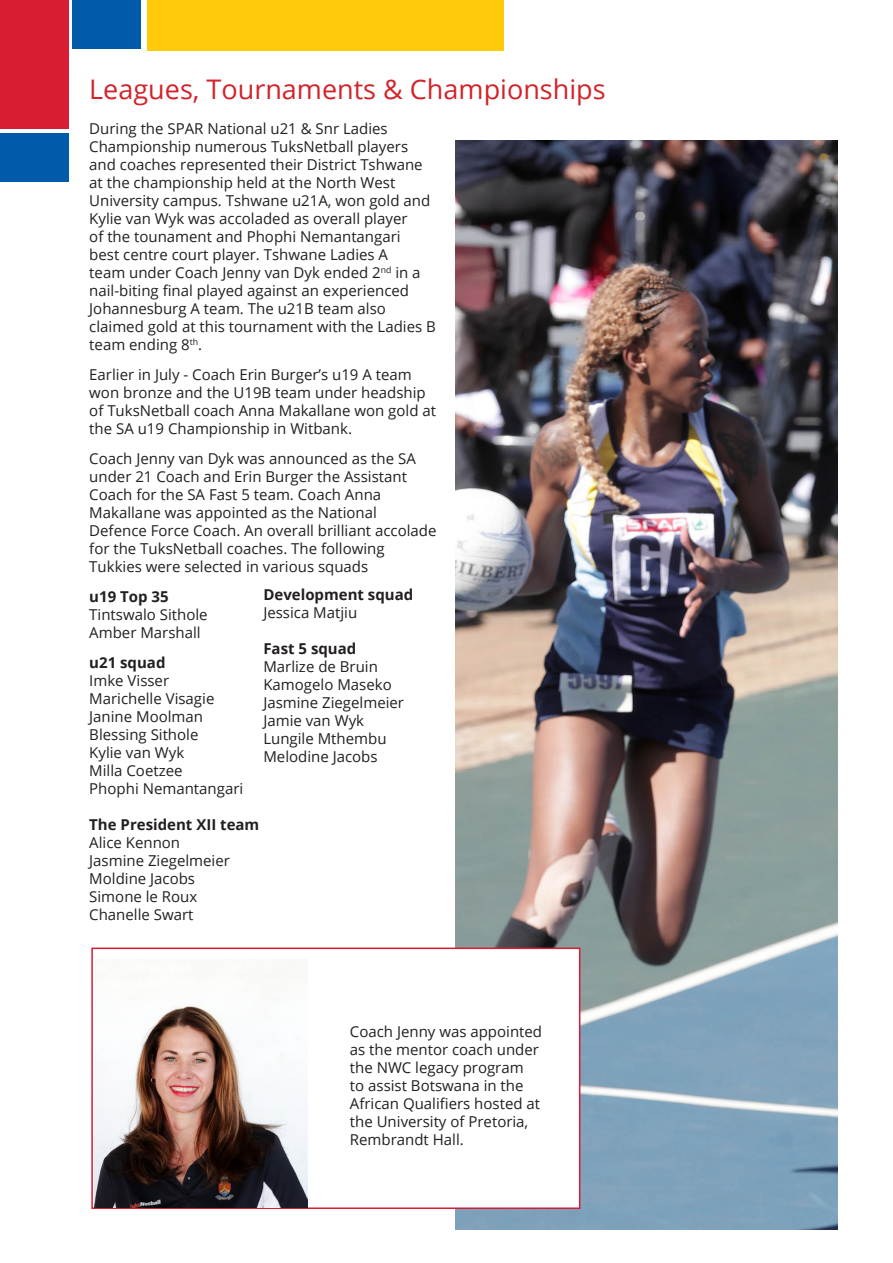
<style>
.page{position:relative;width:893px;height:1263px;background:#fff}
.page>*{position:absolute;margin:0;border:0;box-sizing:border-box;transform-origin:0 0}
.t1{font:27px "Open Sans";color:#d1232a}
.t2{font:15px/18px "Open Sans";color:#231f20}
.t3{font:700 15px "Open Sans";color:#231f20}
</style>
<div class="page">
<img style="left:455px;top:140px;width:383px;height:1090px">
<div style="left:91px;top:947px;width:489px;height:262px;background:#fff;border:2px solid #d81c33"></div>
<div style="left:0;top:0;width:68px;height:128px;background:#d81c33"></div>
<div style="left:0;top:133px;width:68px;height:48px;background:#015aaa"></div>
<div style="left:72px;top:0;width:68px;height:48px;background:#015aaa"></div>
<div style="left:147px;top:0;width:357px;height:50px;background:#feca0a"></div>
<img style="left:94px;top:966px;width:214px;height:242px">
<p class="t1" style="left:89px;top:71px;width:518px">Leagues, Tournaments &amp; Championships</p>
<p class="t2" style="left:89px;top:119px;width:348px">During the SPAR National u21 &amp; Snr Ladies Championship numerous TuksNetball players and coaches represented their District Tshwane at the championship held at the North West University campus. Tshwane u21A, won gold and Kylie van Wyk was accoladed as overall player<br>of the tounament and Phophi Nemantangari<br>best centre court player. Tshwane Ladies A<br>team under Coach Jenny van Dyk ended 2<sup>nd</sup> in a nail-biting final played against an experienced Johannesburg A team. The u21B team also claimed gold at this tournament with the Ladies B team ending 8<sup>th</sup>.</p>
<p class="t2" style="left:89px;top:365px;width:348px">Earlier in July - Coach Erin Burger’s u19 A team won bronze and the U19B team under headship of TuksNetball coach Anna Makallane won gold at the SA u19 Championship in Witbank.</p>
<p class="t2" style="left:89px;top:449px;width:349px">Coach Jenny van Dyk was announced as the SA under 21 Coach and Erin Burger the Assistant Coach for the SA Fast 5 team. Coach Anna Makallane was appointed as the National Defence Force Coach. An overall brilliant accolade for the TuksNetball coaches. The following Tukkies were selected in various squads</p>
<p class="t3" style="left:89px;top:586px;width:81px">u19 Top 35</p>
<p class="t2" style="left:89px;top:605px;width:120px">Tintswalo Sithole</p>
<p class="t2" style="left:89px;top:623px;width:113px">Amber Marshall</p>
<p class="t3" style="left:89px;top:652px;width:78px">u21 squad</p>
<p class="t2" style="left:89px;top:671px;width:81px">Imke Visser</p>
<p class="t2" style="left:89px;top:689px;width:127px">Marichelle Visagie</p>
<p class="t2" style="left:89px;top:707px;width:115px">Janine Moolman</p>
<p class="t2" style="left:89px;top:725px;width:111px">Blessing Sithole</p>
<p class="t2" style="left:89px;top:743px;width:96px">Kylie van Wyk</p>
<p class="t2" style="left:89px;top:761px;width:95px">Milla Coetzee</p>
<p class="t2" style="left:89px;top:779px;width:155px">Phophi Nemantangari</p>
<p class="t3" style="left:89px;top:814px;width:172px">The President XII team</p>
<p class="t2" style="left:89px;top:833px;width:92px">Alice Kennon</p>
<p class="t2" style="left:89px;top:851px;width:142px">Jasmine Ziegelmeier</p>
<p class="t2" style="left:89px;top:869px;width:107px">Moldine Jacobs</p>
<p class="t2" style="left:89px;top:887px;width:110px">Simone le Roux</p>
<p class="t2" style="left:89px;top:905px;width:106px">Chanelle Swart</p>
<p class="t3" style="left:263px;top:584px;width:151px">Development squad</p>
<p class="t2" style="left:263px;top:603px;width:95px">Jessica Matjiu</p>
<p class="t3" style="left:263px;top:638px;width:94px">Fast 5 squad</p>
<p class="t2" style="left:263px;top:657px;width:116px">Marlize de Bruin</p>
<p class="t2" style="left:263px;top:675px;width:130px">Kamogelo Maseko</p>
<p class="t2" style="left:263px;top:693px;width:142px">Jasmine Ziegelmeier</p>
<p class="t2" style="left:263px;top:711px;width:102px">Jamie van Wyk</p>
<p class="t2" style="left:263px;top:729px;width:125px">Lungile Mthembu</p>
<p class="t2" style="left:263px;top:747px;width:116px">Melodine Jacobs</p>
<p class="t2" style="left:350px;top:1022px;width:194px">Coach Jenny was appointed as the mentor coach under the NWC legacy program<br>to assist Botswana in the<br>African Qualifiers hosted at the University of Pretoria,<br>Rembrandt Hall.</p>
</div>
